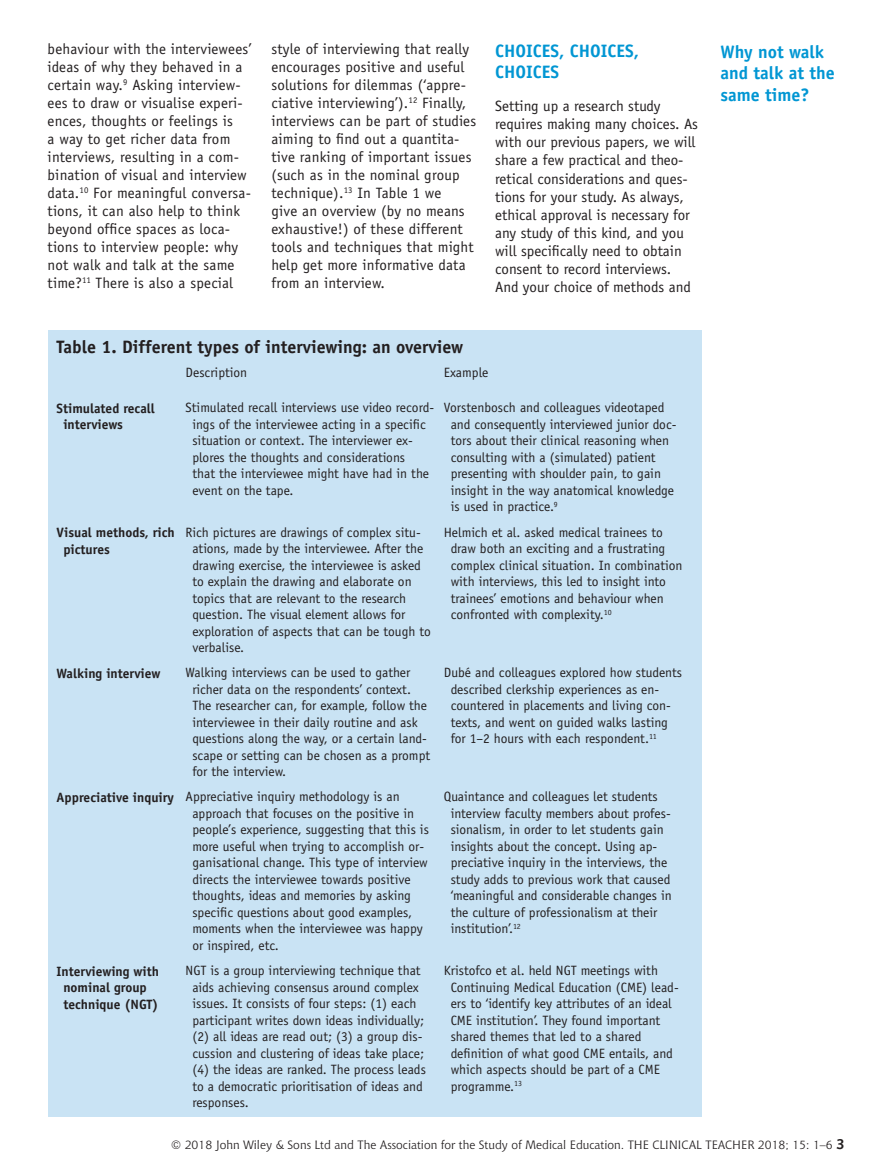
<style>
.page{position:relative;width:893px;height:1174px;background:#fff}
.page>*{position:absolute;margin:0;border:0;box-sizing:border-box;transform-origin:0 0}
.t1{font:700 18px/21.8px "Officina Sans";color:#0096d3}
.t2{font:700 18px "Officina Sans";color:#231f20}
.t3{font:15px/18px "Officina Sans";letter-spacing:.015em;color:#231f20}
.t4{font:13.5px/16.5px "Officina Sans";color:#231f20}
.t5{font:700 13.5px/16.5px "Officina Sans";color:#231f20}
.t6{font:12px "Chianti BT";color:#231f20}
.s1{font-weight:700}
.s2{font-weight:700;font-size:14.25px}
</style>
<div class="page">
<div style="left:48px;top:330px;width:653px;height:786px;background:#c9e3f4"></div>
<p class="t3" style="left:48px;top:40px;width:205px">behaviour with the interviewees’ ideas of why they behaved in a certain way.<sup>9</sup> Asking interview&shy;ees to draw or visualise experi&shy;ences, thoughts or feelings is<br>a way to get richer data from interviews, resulting in a com&shy;bination of visual and interview data.<sup>10</sup> For meaningful conversa&shy;tions, it can also help to think beyond office spaces as loca&shy;tions to interview people: why not walk and talk at the same time?<sup>11</sup> There is also a special</p>
<p class="t3" style="left:271px;top:40px;width:206px">style of interviewing that really encourages positive and useful solutions for dilemmas (‘appre&shy;ciative interviewing’).<sup>12</sup> Finally, interviews can be part of studies aiming to find out a quantita&shy;tive ranking of important issues (such as in the nominal group technique).<sup>13</sup> In Table 1 we<br>give an overview (by no means exhaustive!) of these different tools and techniques that might help get more informative data from an interview.</p>
<h1 class="t1" style="left:495px;top:40px;width:145px;line-height:21px">CHOICES, CHOICES,<br>CHOICES</h1>
<p class="t3" style="left:495px;top:97px;width:204px">Setting up a research study requires making many choices. As with our previous papers, we will share a few practical and theo&shy;retical considerations and ques&shy;tions for your study. As always, ethical approval is necessary for any study of this kind, and you will specifically need to obtain consent to record interviews.<br>And your choice of methods and</p>
<h1 class="t2" style="left:57px;top:336px;width:408px">Table 1. Different types of interviewing: an overview</h1>
<p class="t4" style="left:186px;top:364px;width:63px">Description</p>
<p class="t4" style="left:444px;top:364px;width:46px">Example</p>
<p class="t5" style="left:63px;top:400px;width:93px;text-indent:-7px">Stimulated recall interviews</p>
<p class="t4" style="left:192px;top:399px;width:243px;text-indent:-7px">Stimulated recall interviews use video record&shy;ings of the interviewee acting in a specific situation or context. The interviewer ex&shy;plores the thoughts and considerations<br>that the interviewee might have had in the event on the tape.</p>
<p class="t4" style="left:451px;top:399px;width:227px;text-indent:-7px">Vorstenbosch and colleagues videotaped and consequently interviewed junior doc&shy;tors about their clinical reasoning when consulting with a (simulated) patient presenting with shoulder pain, to gain insight in the way anatomical knowledge is used in practice.<sup>9</sup></p>
<p class="t5" style="left:63px;top:524px;width:113px;text-indent:-7px">Visual methods, rich pictures</p>
<p class="t4" style="left:192px;top:524px;width:240px;text-indent:-7px">Rich pictures are drawings of complex situ&shy;ations, made by the interviewee. After the drawing exercise, the interviewee is asked to explain the drawing and elaborate on topics that are relevant to the research question. The visual element allows for exploration of aspects that can be tough to verbalise.</p>
<p class="t4" style="left:451px;top:524px;width:233px;text-indent:-7px">Helmich et al. asked medical trainees to draw both an exciting and a frustrating complex clinical situation. In combination with interviews, this led to insight into trainees’ emotions and behaviour when confronted with complexity.<sup>10</sup></p>
<p class="t5" style="left:57px;top:665px;width:105px">Walking interview</p>
<p class="t4" style="left:192px;top:664px;width:239px;text-indent:-7px">Walking interviews can be used to gather richer data on the respondents’ context.<br>The researcher can, for example, follow the interviewee in their daily routine and ask questions along the way, or a certain land&shy;scape or setting can be chosen as a prompt for the interview.</p>
<p class="t4" style="left:451px;top:664px;width:233px;text-indent:-7px">Dubé and colleagues explored how students described clerkship experiences as en&shy;countered in placements and living con&shy;texts, and went on guided walks lasting for 1–2 hours with each respondent.<sup>11</sup></p>
<p class="t4" style="left:192px;top:788px;width:238px;text-indent:-136px"><span class="s1">Appreciative inquiry</span> Appreciative inquiry methodology is an approach that focuses on the positive in people’s experience, suggesting that this is more useful when trying to accomplish or&shy;ganisational change. This type of interview directs the interviewee towards positive thoughts, ideas and memories by asking specific questions about good examples, moments when the interviewee was happy or inspired, etc.</p>
<p class="t4" style="left:451px;top:788px;width:223px;text-indent:-7px">Quaintance and colleagues let students interview faculty members about profes&shy;sionalism, in order to let students gain insights about the concept. Using ap&shy;preciative inquiry in the interviews, the study adds to previous work that caused ‘meaningful and considerable changes in the culture of professionalism at their institution’.<sup>12</sup></p>
<p class="t5" style="left:57px;top:962px;width:104px;text-align:center">Interviewing with nominal group technique (NGT)</p>
<p class="t4" style="left:192px;top:962px;width:235px;text-indent:-7px">NGT is a group interviewing technique that aids achieving consensus around complex issues. It consists of four steps: (1) each participant writes down ideas individually; (2) all ideas are read out; (3) a group dis&shy;cussion and clustering of ideas take place; (4) the ideas are ranked. The process leads to a democratic prioritisation of ideas and responses.</p>
<p class="t4" style="left:451px;top:962px;width:230px;text-indent:-7px">Kristofco et al. held NGT meetings with Continuing Medical Education (CME) lead&shy;ers to ‘identify key attributes of an ideal CME institution’. They found important shared themes that led to a shared definition of what good CME entails, and which aspects should be part of a CME programme.<sup>13</sup></p>
<h1 class="t1" style="left:721px;top:40px;width:116px">Why not walk and talk at the same time?</h1>
<p class="t6" style="left:171px;top:1137px;width:675px">© 2018 John Wiley &amp; Sons Ltd and The Association for the Study of Medical Education. THE CLINICAL TEACHER 2018; 15: 1–6 <span class="s2">3</span></p>
</div>
